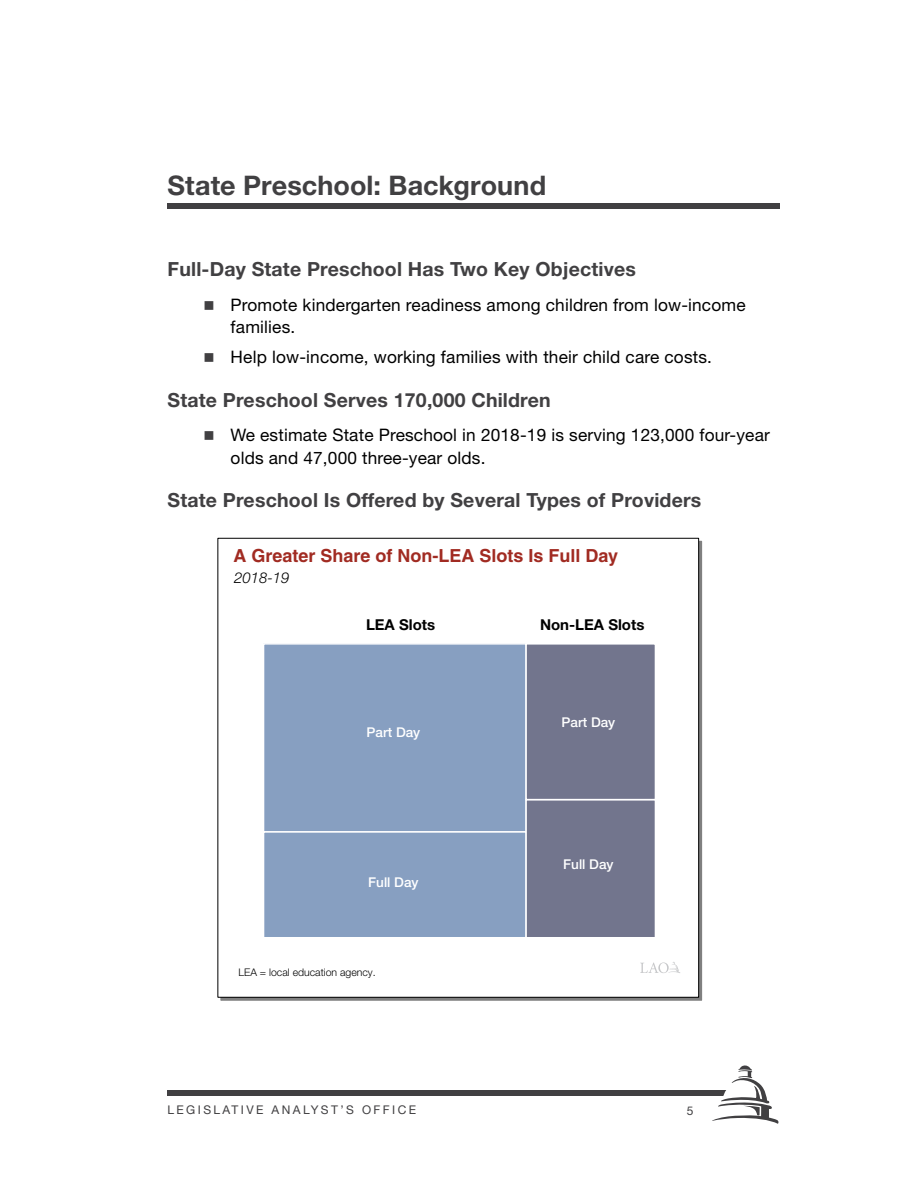
<style>
.page{position:relative;width:918px;height:1188px;background:#fff}
.page>*{position:absolute;margin:0;border:0;box-sizing:border-box;transform-origin:0 0}
.t1{font:700 27px "Helvetica Neue LT";color:#414042}
.t2{font:700 19.5px "Helvetica Neue LT";letter-spacing:.01em;color:#414042}
.t3{font:700 18px "Helvetica";color:#a12b22}
.t4{font:17.25px/22.5px "Helvetica Neue LT";letter-spacing:.01em;color:#000}
.t5{font:700 15px "Helvetica Neue LT";color:#000}
.t6{font:italic 300 15px "Helvetica Neue LT";color:#000}
.t7{font:500 13.5px "Helvetica Neue LT";color:#fff}
.t8{font:12px "Helvetica Neue LT";letter-spacing:.2em;color:#414042}
.t9{font:300 10.5px "Helvetica Neue LT";color:#000}
</style>
<div class="page">
<div style="left:168px;top:1090px;width:567px;height:5px;background:#414042"></div>
<svg style="left:712px;top:1065px;width:67px;height:59px"></svg>
<div style="left:168px;top:204px;width:612px;height:5px;background:#414042"></div>
<svg style="left:640px;top:962px;width:40px;height:11px"></svg>
<div style="left:264px;top:644px;width:262px;height:188px;background:#879fc1"></div>
<div style="left:263px;top:643px;width:264px;height:190px;border:2px solid #fff"></div>
<div style="left:264px;top:832px;width:262px;height:106px;background:#879fc1"></div>
<div style="left:263px;top:831px;width:264px;height:107px;border:2px solid #fff"></div>
<div style="left:526px;top:800px;width:129px;height:138px;background:#72758d"></div>
<div style="left:525px;top:799px;width:131px;height:139px;border:2px solid #fff"></div>
<div style="left:526px;top:644px;width:129px;height:156px;background:#72758d"></div>
<div style="left:525px;top:643px;width:131px;height:157px;border:2px solid #fff"></div>
<h1 class="t1" style="left:168px;top:169px;width:380px">State Preschool: Background</h1>
<p class="t2" style="left:168px;top:257px;width:470px">Full-Day State Preschool Has Two Key Objectives</p>
<p class="t4" style="left:231px;top:293px;width:517px">Promote kindergarten readiness among children from low‑income families.</p>
<p class="t4" style="left:231px;top:346px;width:483px">Help low‑income, working families with their child care costs.</p>
<p class="t2" style="left:168px;top:388px;width:385px">State Preschool Serves 170,000 Children</p>
<p class="t4" style="left:231px;top:424px;width:541px">We estimate State Preschool in 2018‑19 is serving 123,000 four‑year olds and 47,000 three‑year olds.</p>
<p class="t2" style="left:168px;top:488px;width:535px">State Preschool Is Offered by Several Types of Providers</p>
<p class="t3" style="left:233px;top:545px;width:386px">A Greater Share of Non-LEA Slots Is Full Day</p>
<p class="t6" style="left:234px;top:569px;width:57px">2018-19</p>
<p class="t5" style="left:366px;top:615px;width:71px">LEA Slots</p>
<p class="t5" style="left:540px;top:615px;width:106px">Non-LEA Slots</p>
<p class="t7" style="left:367px;top:725px;width:55px">Part Day</p>
<p class="t7" style="left:368px;top:875px;width:52px">Full Day</p>
<p class="t7" style="left:562px;top:714px;width:55px">Part Day</p>
<p class="t7" style="left:563px;top:857px;width:52px">Full Day</p>
<p class="t9" style="left:239px;top:966px;width:139px">LEA = local education agency.</p>
<p class="t8" style="left:168px;top:1102px;width:250px">LEGISLATIVE ANALYST’S OFFICE</p>
<p class="t8" style="left:687px;top:1104px;width:8px">5</p>
</div>
